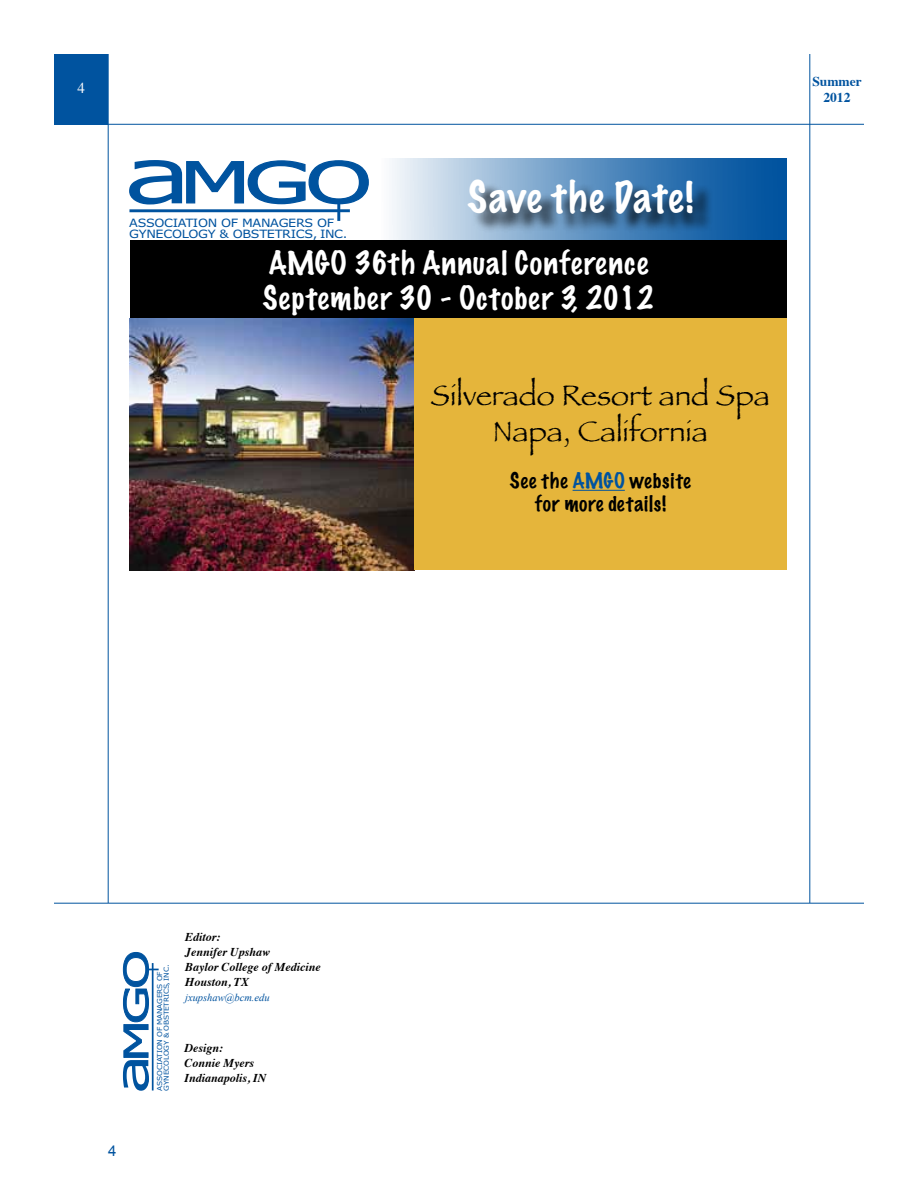
<style>
.page{position:relative;width:918px;height:1188px;background:#fff}
.page>*{position:absolute;margin:0;border:0;box-sizing:border-box;transform-origin:0 0}
.t1{font:100 39.3px "Marker Felt";letter-spacing:.025em;color:#fff}
.t2{font:100 29.4px/35.4px "Marker Felt";letter-spacing:.035em;color:#fff}
.t3{font:29.4px/35.4px "Papyrus";color:#000;text-align:center}
.t4{font:100 19.65px/23.5px "Marker Felt";letter-spacing:.04em;color:#000;text-align:center}
.t5{font:15px "Arial";color:#00539f}
.t6{font:15px "Times";color:#fff}
.t7{font:700 13.5px/16.2px "Times";color:#00539f;text-align:center}
.t8{font:italic 700 12px/15px "Times";color:#000}
.t9{font:11.4px/11.4px "Verdana";letter-spacing:-.025em;color:#00539f;scale:1.12 1}
.t10{font:italic 10.5px "Times New Roman";color:#00539f}
.t11{font:6.75px/6.8px "Verdana";letter-spacing:-.025em;color:#00539f;scale:1.1 1}
.s1{color:#00539f}
</style>
<div class="page">
<hr style="left:55px;top:124px;width:809px;height:1px;background:#00539f">
<hr style="left:810px;top:54px;width:1px;height:849px;background:#00539f">
<hr style="left:108px;top:54px;width:1px;height:849px;background:#00539f">
<div style="left:54px;top:54px;width:54px;height:70px;background:#00539f"></div>
<hr style="left:54px;top:903px;width:810px;height:1px;background:#00539f">
<svg style="left:123px;top:952px;width:36px;height:139px"></svg>
<hr style="left:152px;top:963px;width:2px;height:128px;background:#00539f">
<svg style="left:129px;top:160px;width:240px;height:45px"></svg>
<hr style="left:337px;top:202px;width:3px;height:19px;background:#00539f">
<hr style="left:129px;top:209px;width:221px;height:3px;background:#00539f">
<svg style="left:369px;top:158px;width:418px;height:83px;background:#75a0c7"></svg>
<div style="left:471px;top:183px;width:242px;height:51px;background:#000;opacity:.75"></div>
<div style="left:130px;top:241px;width:657px;height:78px;background:#000"></div>
<img style="left:129px;top:319px;width:285px;height:251px">
<div style="left:414px;top:319px;width:373px;height:251px;background:#e5b53b"></div>
<hr style="left:573px;top:490px;width:52px;height:1px;background:#00539f">
<p class="t6" style="left:77px;top:74px;width:9px">4</p>
<p class="t7" style="left:812px;top:72px;width:51px">Summer<br>2012</p>
<h1 class="t1" style="left:467px;top:170px;width:228px">Save the Date!</h1>
<h2 class="t2" style="left:263px;top:245px;width:392px">AMGO 36th Annual Conference<br>September 30 - October 3, 2012</h2>
<p class="t9" style="left:129px;top:217px;width:196px">ASSOCIATION OF MANAGERS OF<br>GYNECOLOGY &amp; OBSTETRICS, INC.</p>
<h2 class="t3" style="left:431px;top:377px;width:341px">Silverado Resort and Spa<br>Napa, California</h2>
<h3 class="t4" style="left:510px;top:469px;width:182px">See the <span class="s1">AMGO</span> website for more details!</h3>
<p class="t5" style="left:108px;top:1141px;width:10px">4</p>
<p class="t11" style="left:156px;top:1091px;width:116px;rotate:-90deg">ASSOCIATION OF MANAGERS OF<br>GYNECOLOGY &amp; OBSTETRICS, INC.</p>
<p class="t8" style="left:185px;top:929px;width:137px">Editor:<br>Jennifer Upshaw<br>Baylor College of Medicine<br>Houston, TX</p>
<p class="t10" style="left:185px;top:991px;width:86px">jxupshaw@bcm.edu</p>
<p class="t8" style="left:184px;top:1039px;width:84px">Design:<br>Connie Myers<br>Indianapolis, IN</p>
</div>
